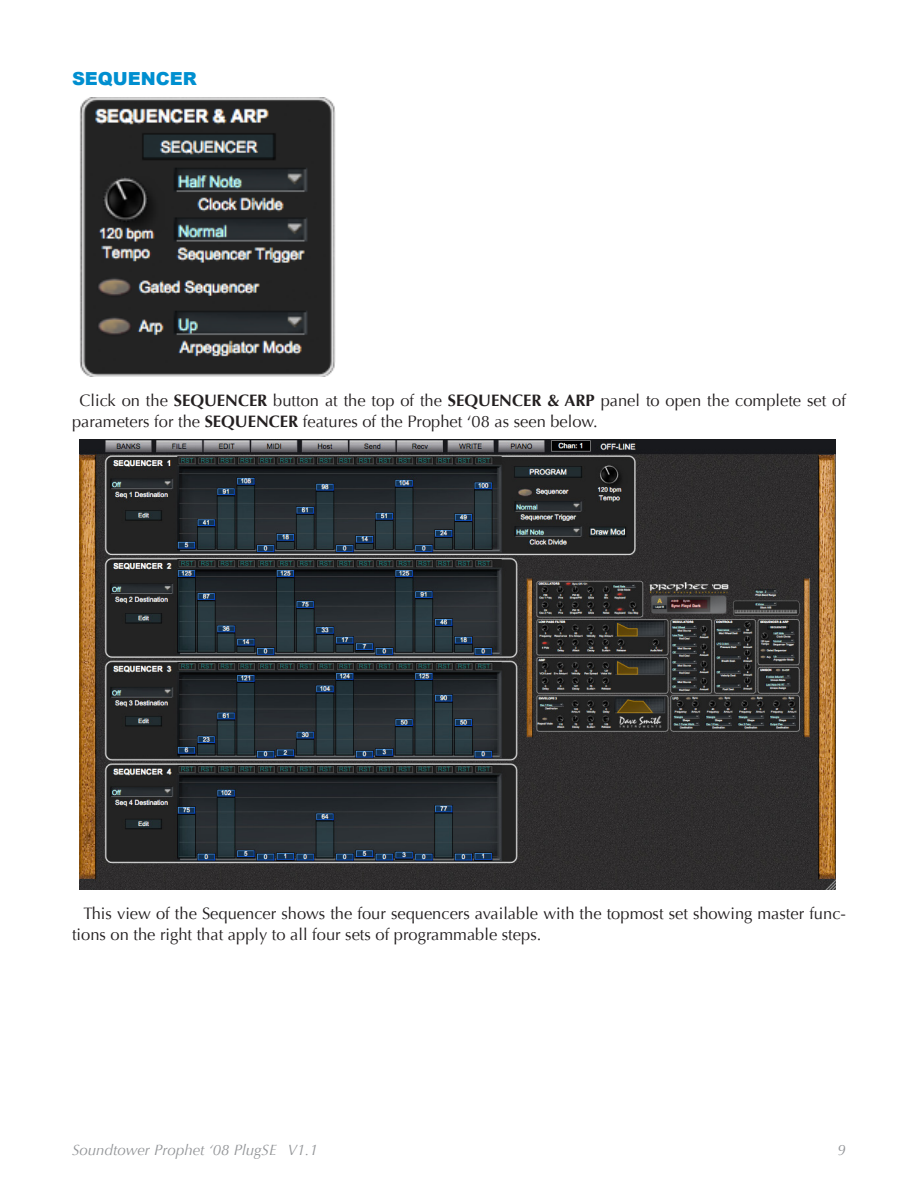
<style>
.page{position:relative;width:918px;height:1188px;background:#fff}
.page>*{position:absolute;margin:0;border:0;box-sizing:border-box;transform-origin:0 0}
.Head_2{font:900 18px "Arial";color:#008fd0}
.Body_Text{font:16.5px/20.4px "Optima";color:#231f20}
.t1{font:italic 15px "Optima";color:#939598}
.s1{font-weight:700}
</style>
<div class="page">
<img style="left:80px;top:98px;width:256px;height:279px">
<img style="left:80px;top:439px;width:756px;height:451px">
<p class="Head_2" style="left:72px;top:65px;width:126px">SEQUENCER</p>
<p class="Body_Text" style="left:72px;top:391px;width:775px;text-indent:8px">Click on the <span class="s1">SEQUENCER</span> button at the top of the <span class="s1">SEQUENCER &amp; ARP</span> panel to open the complete set of parameters for the <span class="s1">SEQUENCER</span> features of the Prophet ‘08 as seen below.</p>
<p class="Body_Text" style="left:72px;top:904px;width:776px;text-indent:11px">This view of the Sequencer shows the four sequencers available with the topmost set showing master func&shy;tions on the right that apply to all four sets of programmable steps.</p>
<p class="t1" style="left:72px;top:1141px;width:247px">Soundtower Prophet ‘08 PlugSE V1.1</p>
<p class="t1" style="left:838px;top:1141px;width:10px">9</p>
</div>
